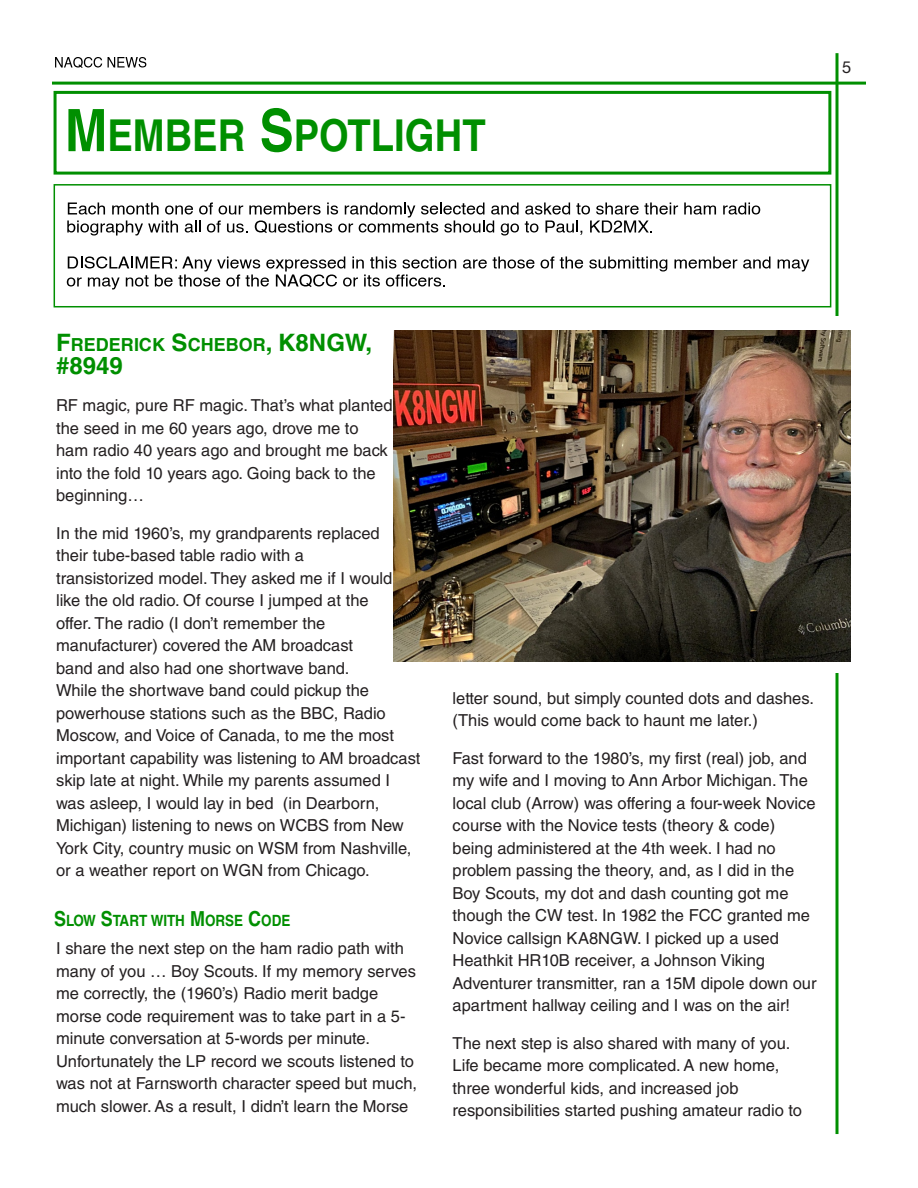
<style>
.page{position:relative;width:918px;height:1188px;background:#fff}
.page>*{position:absolute;margin:0;border:0;box-sizing:border-box;transform-origin:0 0}
.t1{font:700 43.95px "Helvetica LT Std";color:#008f00;scale:.87 1}
.t2{font:700 24px "Helvetica LT Std";color:#008f00}
.t3{font:700 18px "Helvetica LT Std";letter-spacing:.005em;color:#008f00}
.t4{font:16.5px/22.5px "Helvetica LT Std";color:#231f20}
.t5{font:16.5px "Helvetica Neue LT Std";color:#231f20}
.t6{font:700 15.6px "Helvetica LT Std";letter-spacing:-.005em;color:#008f00;scale:.87 1}
.s1{font-size:58.65px}
.s2{font-size:24px}
.s3{font-size:20.7px}
</style>
<div class="page">
<svg style="left:55px;top:57px;width:47px;height:11px"></svg>
<svg style="left:108px;top:57px;width:38px;height:11px"></svg>
<hr style="left:836px;top:53px;width:2px;height:1081px;background:#008f00">
<hr style="left:52px;top:82px;width:814px;height:3px;background:#008f00">
<div style="left:54px;top:91px;width:777px;height:84px;border:3px solid #008f00"></div>
<div style="left:54px;top:184px;width:777px;height:123px;border:2px solid #008f00"></div>
<svg style="left:525px;top:202px;width:45px;height:12px"></svg>
<svg style="left:576px;top:203px;width:14px;height:11px"></svg>
<svg style="left:596px;top:202px;width:82px;height:12px"></svg>
<svg style="left:684px;top:202px;width:32px;height:12px"></svg>
<svg style="left:723px;top:202px;width:37px;height:12px"></svg>
<svg style="left:67px;top:202px;width:452px;height:34px"></svg>
<svg style="left:525px;top:221px;width:13px;height:11px"></svg>
<svg style="left:546px;top:220px;width:36px;height:15px"></svg>
<svg style="left:590px;top:220px;width:62px;height:12px"></svg>
<svg style="left:463px;top:259px;width:24px;height:9px"></svg>
<svg style="left:493px;top:256px;width:41px;height:12px"></svg>
<svg style="left:541px;top:256px;width:13px;height:12px"></svg>
<svg style="left:560px;top:256px;width:23px;height:12px"></svg>
<svg style="left:589px;top:256px;width:78px;height:16px"></svg>
<svg style="left:674px;top:256px;width:63px;height:12px"></svg>
<svg style="left:743px;top:256px;width:27px;height:12px"></svg>
<svg style="left:778px;top:260px;width:31px;height:12px"></svg>
<svg style="left:67px;top:256px;width:389px;height:34px"></svg>
<div style="left:812px;top:316px;width:60px;height:357px;background:#fff"></div>
<img style="left:394px;top:330px;width:457px;height:332px">
<h1 class="t1" style="left:65px;top:120px;width:485px"><span class="s1">M</span>EMBER <span class="s1">S</span>POTLIGHT</h1>
<p class="t5" style="left:842px;top:61px;width:11px">5</p>
<p class="t3" style="left:56px;top:338px;width:318px"><span class="s2">F</span>REDERICK <span class="s2">S</span>CHEBOR<span class="s2">, K8NGW,</span></p>
<h2 class="t2" style="left:56px;top:356px;width:68px">#8949</h2>
<p class="t4" style="left:56px;top:396px;width:338px">RF magic, pure RF magic. That’s what planted the seed in me 60 years ago, drove me to ham radio 40 years ago and brought me back into the fold 10 years ago. Going back to the beginning…</p>
<p class="t4" style="left:56px;top:524px;width:366px">In the mid 1960’s, my grandparents replaced<br>their tube-based table radio with a<br>transistorized model. They asked me if I would like the old radio. Of course I jumped at the<br>offer. The radio (I don’t remember the manufacturer) covered the AM broadcast<br>band and also had one shortwave band.<br>While the shortwave band could pickup the powerhouse stations such as the BBC, Radio Moscow, and Voice of Canada, to me the most important capability was listening to AM broadcast skip late at night. While my parents assumed I was asleep, I would lay in bed (in Dearborn, Michigan) listening to news on WCBS from New York City, country music on WSM from Nashville, or a weather report on WGN from Chicago.</p>
<p class="t6" style="left:54px;top:914px;width:273px"><span class="s3">S</span>LOW <span class="s3">S</span>TART WITH <span class="s3">M</span>ORSE <span class="s3">C</span>ODE</p>
<p class="t4" style="left:56px;top:939px;width:362px">I share the next step on the ham radio path with many of you … Boy Scouts. If my memory serves me correctly, the (1960’s) Radio merit badge morse code requirement was to take part in a 5- minute conversation at 5-words per minute.<br>Unfortunately the LP record we scouts listened to was not at Farnsworth character speed but much, much slower. As a result, I didn’t learn the Morse</p>
<p class="t4" style="left:453px;top:689px;width:363px">letter sound, but simply counted dots and dashes. (This would come back to haunt me later.)</p>
<p class="t4" style="left:453px;top:749px;width:365px">Fast forward to the 1980’s, my first (real) job, and my wife and I moving to Ann Arbor Michigan. The local club (Arrow) was offering a four-week Novice course with the Novice tests (theory &amp; code) being administered at the 4th week. I had no problem passing the theory, and, as I did in the Boy Scouts, my dot and dash counting got me though the CW test. In 1982 the FCC granted me Novice callsign KA8NGW. I picked up a used Heathkit HR10B receiver, a Johnson Viking Adventurer transmitter, ran a 15M dipole down our apartment hallway ceiling and I was on the air!</p>
<p class="t4" style="left:453px;top:1034px;width:351px">The next step is also shared with many of you.<br>Life became more complicated. A new home, three wonderful kids, and increased job responsibilities started pushing amateur radio to</p>
</div>
